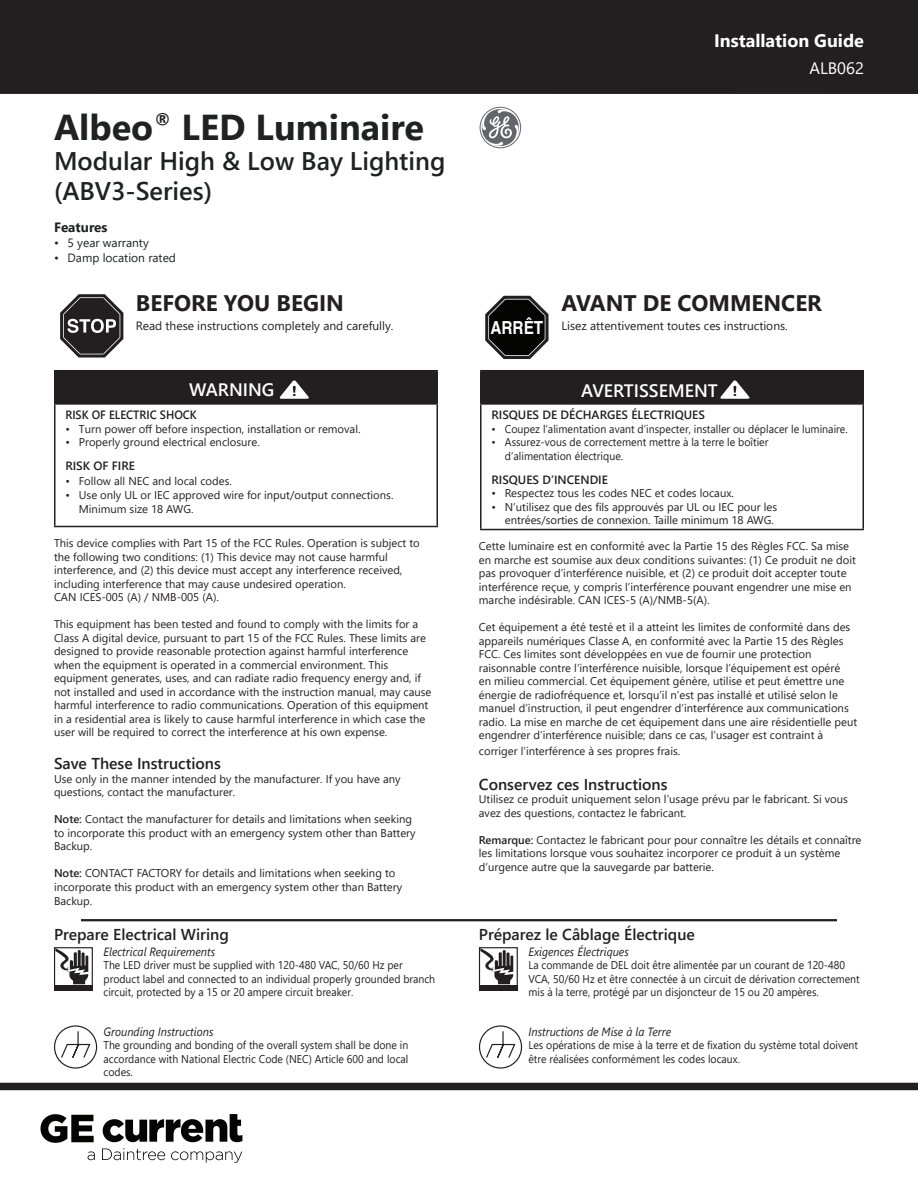
<style>
.page{position:relative;width:918px;height:1188px;background:#fff}
.page>*{position:absolute;margin:0;border:0;box-sizing:border-box;transform-origin:0 0}
.t1{font:700 36px "Segoe UI";color:#202222}
.t2{font:600 25.5px "Segoe UI";color:#202222}
.t3{font:700 22.5px "Segoe UI";color:#231f20}
.t4{font:600 18px "Segoe UI";color:#fff}
.t5{font:700 18px "Segoe UI";color:#fff}
.t6{font:700 18px "Helvetica";color:#fff;scale:.85 1}
.t7{font:16.5px "Segoe UI";color:#fff}
.t8{font:600 15.75px "Segoe UI";color:#231f20}
.t9{font:700 13.5px "Segoe UI";color:#202222}
.t10{font:italic 12px "Segoe UI";color:#231f20;scale:.93 1}
.t11{font:12px "Segoe UI";color:#231f20}
.t12{font:600 12px "Segoe UI";color:#231f20}
.t13{font:12px "Segoe UI";color:#202222}
.t14{font:600 12px "Segoe UI";color:#231f20;scale:.94 1}
.t15{font:11.25px/13.5px "Segoe UI";color:#231f20}
.t16{font:11.25px/13.5px "Segoe UI";color:#231f20;scale:.93 1}
.t17{font:11.25px "Segoe UI";color:#231f20;scale:.94 1}
.s1{font-weight:600}
</style>
<div class="page">
<div style="left:0;top:0;width:918px;height:94px;background:#231f20"></div>
<svg style="left:88px;top:1151px;width:7px;height:9px"></svg>
<svg style="left:102px;top:1148px;width:63px;height:12px"></svg>
<svg style="left:171px;top:1151px;width:71px;height:12px"></svg>
<svg style="left:40px;top:1114px;width:54px;height:29px"></svg>
<svg style="left:103px;top:1114px;width:139px;height:28px"></svg>
<div style="left:0;top:1083px;width:918px;height:7px;background:#231f20"></div>
<svg style="left:56px;top:949px;width:32px;height:35px"></svg>
<div style="left:54px;top:947px;width:39px;height:44px;border:1px solid #231f20"></div>
<div style="left:54px;top:985px;width:38px;height:6px;background:#231f20"></div>
<svg style="left:54px;top:1025px;width:44px;height:44px"></svg>
<div style="left:55px;top:371px;width:382px;height:33px;background:#231f20"></div>
<hr style="left:54px;top:370px;width:384px;height:1px;background:#231f20">
<hr style="left:54px;top:371px;width:2px;height:32px;background:#231f20">
<hr style="left:436px;top:371px;width:2px;height:32px;background:#231f20">
<hr style="left:54px;top:403px;width:384px;height:2px;background:#231f20">
<hr style="left:54px;top:405px;width:2px;height:121px;background:#231f20">
<hr style="left:436px;top:405px;width:2px;height:121px;background:#231f20">
<hr style="left:54px;top:526px;width:384px;height:1px;background:#231f20">
<svg style="left:279px;top:380px;width:30px;height:19px"></svg>
<div style="left:481px;top:371px;width:382px;height:33px;background:#231f20"></div>
<hr style="left:480px;top:370px;width:384px;height:1px;background:#231f20">
<hr style="left:480px;top:371px;width:2px;height:32px;background:#231f20">
<hr style="left:862px;top:371px;width:2px;height:32px;background:#231f20">
<hr style="left:480px;top:403px;width:384px;height:2px;background:#231f20">
<hr style="left:480px;top:405px;width:2px;height:124px;background:#231f20">
<hr style="left:862px;top:405px;width:2px;height:124px;background:#231f20">
<hr style="left:480px;top:529px;width:384px;height:1px;background:#231f20">
<svg style="left:720px;top:380px;width:30px;height:19px"></svg>
<svg style="left:485px;top:295px;width:64px;height:64px"></svg>
<svg style="left:60px;top:294px;width:64px;height:64px"></svg>
<hr style="left:81px;top:919px;width:756px;height:2px;background:#231f20">
<svg style="left:481px;top:949px;width:32px;height:35px"></svg>
<div style="left:479px;top:947px;width:39px;height:44px;border:1px solid #231f20"></div>
<div style="left:479px;top:985px;width:38px;height:6px;background:#231f20"></div>
<svg style="left:478px;top:1025px;width:45px;height:44px"></svg>
<svg style="left:480px;top:107px;width:41px;height:41px"></svg>
<p class="t1" style="left:54px;top:94px;width:372px">Albeo<sup>®</sup> LED Luminaire</p>
<p class="t2" style="left:54px;top:137px;width:393px">Modular High &amp; Low Bay Lighting</p>
<p class="t2" style="left:54px;top:167px;width:160px">(ABV3-Series)</p>
<p class="t9" style="left:54px;top:214px;width:55px">Features</p>
<p class="t13" style="left:54px;top:231px;width:96px">• 5 year warranty</p>
<p class="t13" style="left:54px;top:246px;width:124px">• Damp location rated</p>
<p class="t3" style="left:136px;top:282px;width:209px">BEFORE YOU BEGIN</p>
<p class="t11" style="left:136px;top:315px;width:259px">Read these instructions completely and carefully.</p>
<p class="t5" style="left:714px;top:24px;width:151px">Installation Guide</p>
<p class="t7" style="left:809px;top:53px;width:56px">ALB062</p>
<p class="t3" style="left:561px;top:281px;width:262px">AVANT DE COMMENCER</p>
<p class="t6" style="left:491px;top:313px;width:63px">ARRÊT</p>
<p class="t11" style="left:561px;top:314px;width:228px">Lisez attentivement toutes ces instructions.</p>
<p class="t4" style="left:189px;top:372px;width:87px">WARNING</p>
<p class="t4" style="left:581px;top:374px;width:138px">AVERTISSEMENT</p>
<p class="t12" style="left:491px;top:404px;width:215px">RISQUES DE DÉCHARGES ÉLECTRIQUES</p>
<p class="t17" style="left:491px;top:418px;width:381px">• Coupez l’alimentation avant d’inspecter, installer ou déplacer le luminaire.</p>
<p class="t17" style="left:491px;top:432px;width:296px">• Assurez-vous de correctement mettre à la terre le boîtier</p>
<p class="t17" style="left:505px;top:445px;width:127px">d’alimentation électrique.</p>
<p class="t12" style="left:491px;top:468px;width:118px">RISQUES D’INCENDIE</p>
<p class="t15" style="left:491px;top:485px;width:244px">• Respectez tous les codes NEC et codes locaux.</p>
<p class="t15" style="left:491px;top:499px;width:287px">• N’utilisez que des fils approuvés par UL ou IEC pour les</p>
<p class="t15" style="left:505px;top:512px;width:271px">entrées/sorties de connexion. Taille minimum 18 AWG.</p>
<p class="t14" style="left:65px;top:404px;width:141px">RISK OF ELECTRIC SHOCK</p>
<p class="t15" style="left:65px;top:421px;width:297px">• Turn power off before inspection, installation or removal.</p>
<p class="t15" style="left:65px;top:434px;width:196px">• Properly ground electrical enclosure.</p>
<p class="t12" style="left:65px;top:455px;width:71px">RISK OF FIRE</p>
<p class="t15" style="left:65px;top:473px;width:168px">• Follow all NEC and local codes.</p>
<p class="t15" style="left:79px;top:487px;width:316px;line-height:14.4px;text-indent:-14px">• Use only UL or IEC approved wire for input/output connections.<br>Minimum size 18 AWG.</p>
<p class="t15" style="left:54px;top:535px;width:367px">This device complies with Part 15 of the FCC Rules. Operation is subject to the following two conditions: (1) This device may not cause harmful</p>
<p class="t15" style="left:54px;top:562px;width:350px">interference, and (2) this device must accept any interference received, including interference that may cause undesired operation.</p>
<p class="t15" style="left:54px;top:589px;width:166px">CAN ICES-005 (A) / NMB-005 (A).</p>
<p class="t15" style="left:54px;top:616px;width:373px">This equipment has been tested and found to comply with the limits for a<br>Class A digital device, pursuant to part 15 of the FCC Rules. These limits are designed to provide reasonable protection against harmful interference</p>
<p class="t15" style="left:54px;top:657px;width:336px">when the equipment is operated in a commercial environment. This</p>
<p class="t15" style="left:54px;top:670px;width:379px">equipment generates, uses, and can radiate radio frequency energy and, if not installed and used in accordance with the instruction manual, may cause harmful interference to radio communications. Operation of this equipment in a residential area is likely to cause harmful interference in which case the user will be required to correct the interference at his own expense.</p>
<p class="t8" style="left:54px;top:749px;width:168px">Save These Instructions</p>
<p class="t15" style="left:54px;top:771px;width:348px">Use only in the manner intended by the manufacturer. If you have any</p>
<p class="t15" style="left:54px;top:785px;width:183px">questions, contact the manufacturer.</p>
<p class="t15" style="left:54px;top:812px;width:363px"><span class="s1">Note:</span> Contact the manufacturer for details and limitations when seeking to incorporate this product with an emergency system other than Battery<br>Backup.</p>
<p class="t15" style="left:54px;top:866px;width:343px"><span class="s1">Note:</span> CONTACT FACTORY for details and limitations when seeking to</p>
<p class="t15" style="left:54px;top:879px;width:350px;line-height:14.4px">incorporate this product with an emergency system other than Battery<br>Backup.</p>
<p class="t8" style="left:54px;top:920px;width:176px">Prepare Electrical Wiring</p>
<p class="t10" style="left:104px;top:940px;width:122px">Electrical Requirements</p>
<p class="t16" style="left:104px;top:958px;width:358px">The LED driver must be supplied with 120-480 VAC, 50/60 Hz per product label and connected to an individual properly grounded branch circuit, protected by a 15 or 20 ampere circuit breaker.</p>
<p class="t10" style="left:104px;top:1020px;width:120px">Grounding Instructions</p>
<p class="t16" style="left:104px;top:1038px;width:329px">The grounding and bonding of the overall system shall be done in</p>
<p class="t16" style="left:104px;top:1051px;width:329px">accordance with National Electric Code (NEC) Article 600 and local codes.</p>
<p class="t15" style="left:479px;top:538px;width:378px">Cette luminaire est en conformité avec la Partie 15 des Règles FCC. Sa mise en marche est soumise aux deux conditions suivantes: (1) Ce produit ne doit pas provoquer d’interférence nuisible, et (2) ce produit doit accepter toute interférence reçue, y compris l’interférence pouvant engendrer une mise en marche indésirable. CAN ICES-5 (A)/NMB-5(A).</p>
<p class="t15" style="left:479px;top:619px;width:373px">Cet équipement a été testé et il a atteint les limites de conformité dans des appareils numériques Classe A, en conformité avec la Partie 15 des Règles<br>FCC. Ces limites sont développées en vue de fournir une protection</p>
<p class="t15" style="left:479px;top:660px;width:380px">raisonnable contre l’interférence nuisible, lorsque l’équipement est opéré<br>en milieu commercial. Cet équipement génère, utilise et peut émettre une énergie de radiofréquence et, lorsqu’il n’est pas installé et utilisé selon le manuel d’instruction, il peut engendrer d’interférence aux communications radio. La mise en marche de cet équipement dans une aire résidentielle peut engendrer d’interférence nuisible; dans ce cas, l’usager est contraint à</p>
<p class="t15" style="left:479px;top:744px;width:203px">corriger l’interférence à ses propres frais.</p>
<p class="t8" style="left:479px;top:769px;width:190px">Conservez ces Instructions</p>
<p class="t15" style="left:479px;top:791px;width:371px">Utilisez ce produit uniquement selon l’usage prévu par le fabricant. Si vous avez des questions, contactez le fabricant.</p>
<p class="t15" style="left:479px;top:832px;width:384px"><span class="s1">Remarque:</span> Contactez le fabricant pour pour connaître les détails et connaître les limitations lorsque vous souhaitez incorporer ce produit à un système d’urgence autre que la sauvegarde par batterie.</p>
<p class="t8" style="left:479px;top:920px;width:218px">Préparez le Câblage Électrique</p>
<p class="t10" style="left:529px;top:940px;width:109px">Exigences Électriques</p>
<p class="t16" style="left:529px;top:958px;width:358px">La commande de DEL doit être alimentée par un courant de 120-480<br>VCA, 50/60 Hz et être connectée à un circuit de dérivation correctement mis à la terre, protégé par un disjoncteur de 15 ou 20 ampères.</p>
<p class="t10" style="left:529px;top:1020px;width:155px">Instructions de Mise à la Terre</p>
<p class="t16" style="left:529px;top:1038px;width:356px">Les opérations de mise à la terre et de fixation du système total doivent être réalisées conformément les codes locaux.</p>
</div>
